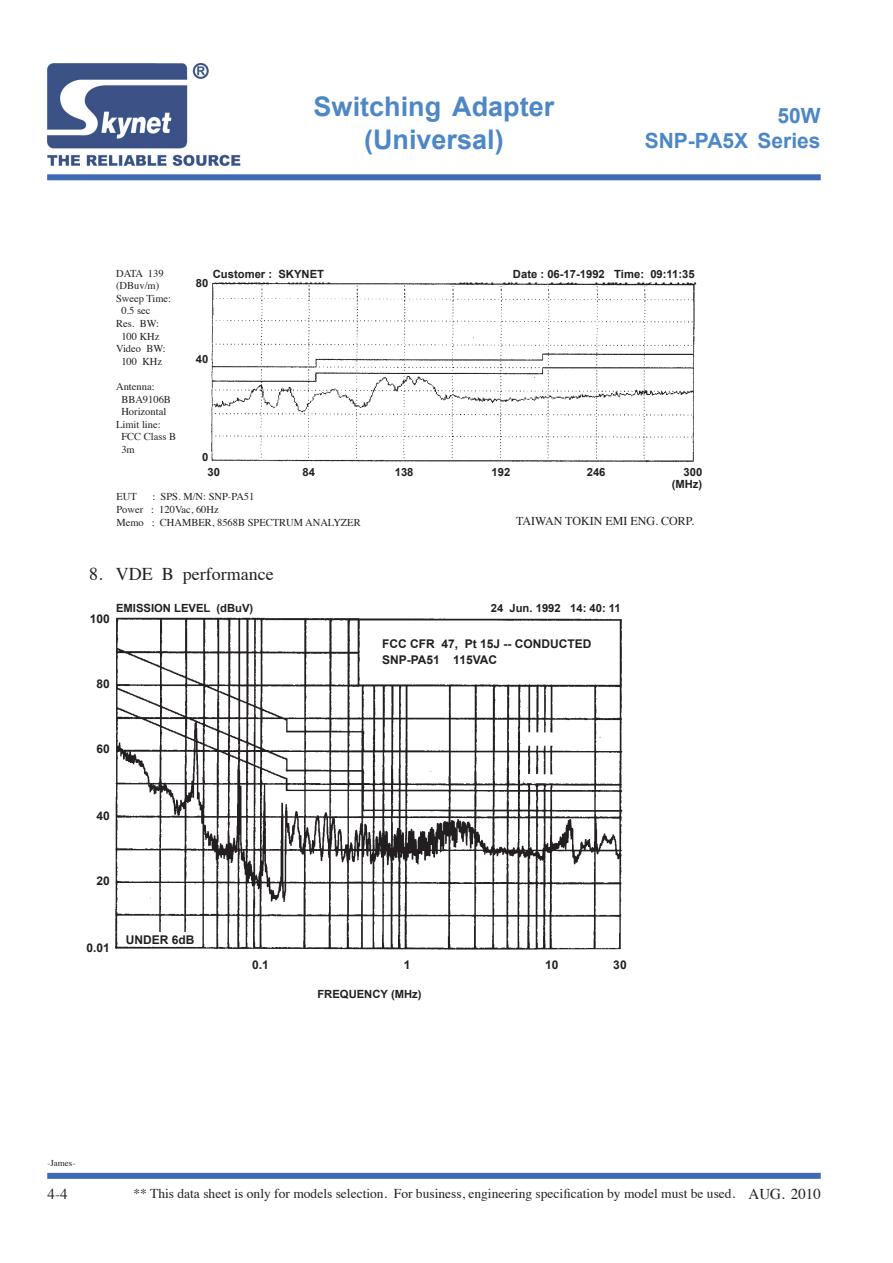
<style>
.page{position:relative;width:893px;height:1263px;background:#fff}
.page>*{position:absolute;margin:0;border:0;box-sizing:border-box;transform-origin:0 0}
.t1{font:700 27px/32.4px "Arial";color:#4d87c6;text-align:center}
.t2{font:700 21px/25.2px "Arial";color:#4d87c6;text-align:right}
.t3{font:18px "Times";color:#231f20}
.t4{font:15px "Times";color:#231f20}
.t5{font:13.5px "Times";color:#231f20}
.t6{font:700 12px/16.5px "Arial";color:#231f20}
.t7{font:12px "Times";color:#231f20}
.t8{font:700 11.25px/15.3px "Arial";color:#231f20}
.t9{font:10.5px/12.6px "Times";color:#231f20}
.t10{font:9px "Times";color:#231f20}
.s1{font-size:15px}
</style>
<div class="page">
<div style="left:47px;top:1173px;width:774px;height:6px;background:#406ab4"></div>
<div style="left:47px;top:174px;width:774px;height:6px;background:#406ab4"></div>
<img style="left:47px;top:64px;width:193px;height:103px">
<img style="left:211px;top:282px;width:485px;height:181px">
<img style="left:115px;top:617px;width:508px;height:333px">
<div style="left:129px;top:932px;width:68px;height:6px;background:#fff"></div>
<h1 class="t1" style="left:314px;top:92px;width:242px">Switching Adapter (Universal)</h1>
<h2 class="t2" style="left:645px;top:104px;width:177px">50W<br>SNP-PA5X Series</h2>
<p class="t9" style="left:116px;top:266px;width:49px">DATA 139</p>
<p class="t9" style="left:116px;top:278px;width:45px">(DBuv/m)</p>
<p class="t9" style="left:116px;top:291px;width:57px">Sweep Time:</p>
<p class="t9" style="left:121px;top:304px;width:31px">0.5 sec</p>
<p class="t9" style="left:116px;top:316px;width:45px">Res. BW:</p>
<p class="t9" style="left:121px;top:329px;width:40px">100 KHz</p>
<p class="t9" style="left:116px;top:341px;width:51px">Video BW:</p>
<p class="t9" style="left:121px;top:354px;width:42px">100 KHz</p>
<p class="t9" style="left:116px;top:379px;width:40px">Antenna:</p>
<p class="t9" style="left:121px;top:392px;width:51px">BBA9106B</p>
<p class="t9" style="left:121px;top:404px;width:46px">Horizontal</p>
<p class="t9" style="left:116px;top:417px;width:46px">Limit line:</p>
<p class="t9" style="left:121px;top:430px;width:56px">FCC Class B</p>
<p class="t9" style="left:121px;top:442px;width:15px">3m</p>
<p class="t8" style="left:213px;top:266px;width:113px">Customer : SKYNET</p>
<p class="t8" style="left:513px;top:266px;width:183px">Date : 06-17-1992 Time: 09:11:35</p>
<p class="t8" style="left:196px;top:276px;width:14px">80</p>
<p class="t8" style="left:196px;top:352px;width:14px">40</p>
<p class="t8" style="left:207px;top:450px;width:14px;text-indent:-5px">0<br>30</p>
<p class="t8" style="left:303px;top:465px;width:14px">84</p>
<p class="t8" style="left:395px;top:465px;width:20px">138</p>
<p class="t8" style="left:491px;top:465px;width:20px">192</p>
<p class="t8" style="left:587px;top:465px;width:20px">246</p>
<p class="t8" style="left:672px;top:466px;width:32px;line-height:12px;text-align:right">300 (MHz)</p>
<p class="t9" style="left:116px;top:490px;width:246px;text-indent:36px">: SPS. M/N: SNP-PA51<br>Power : 120Vac, 60Hz<br>Memo : CHAMBER, 8568B SPECTRUM ANALYZER</p>
<p class="t9" style="left:116px;top:490px;width:22px">EUT</p>
<h3 class="t3" style="left:89px;top:557px;width:186px">8. VDE B performance</h3>
<p class="t7" style="left:516px;top:510px;width:179px">TAIWAN TOKIN EMI ENG. CORP.</p>
<p class="t8" style="left:116px;top:601px;width:139px">EMISSION LEVEL (dBuV)</p>
<p class="t8" style="left:491px;top:601px;width:132px">24 Jun. 1992 14: 40: 11</p>
<p class="t6" style="left:382px;top:636px;width:211px">FCC CFR 47, Pt 15J -- CONDUCTED<br>SNP-PA51 115VAC</p>
<p class="t6" style="left:90px;top:611px;width:22px">100</p>
<p class="t6" style="left:96px;top:676px;width:15px">80</p>
<p class="t6" style="left:96px;top:741px;width:15px">60</p>
<p class="t6" style="left:96px;top:808px;width:15px">40</p>
<p class="t6" style="left:96px;top:873px;width:15px">20</p>
<p class="t6" style="left:86px;top:940px;width:25px">0.01</p>
<p class="t6" style="left:126px;top:932px;width:70px">UNDER 6dB</p>
<p class="t6" style="left:252px;top:957px;width:18px">0.1</p>
<p class="t6" style="left:404px;top:957px;width:8px">1</p>
<p class="t6" style="left:545px;top:957px;width:15px">10</p>
<p class="t6" style="left:613px;top:957px;width:15px">30</p>
<p class="t8" style="left:317px;top:987px;width:106px">FREQUENCY (MHz)</p>
<p class="t10" style="left:47px;top:1155px;width:29px">-James-</p>
<h3 class="t4" style="left:48px;top:1180px;width:21px">4-4</h3>
<p class="t5" style="left:133px;top:1181px;width:689px">** This data sheet is only for models selection. For business, engineering specification by model must be used. <span class="s1">AUG. 2010</span></p>
</div>
